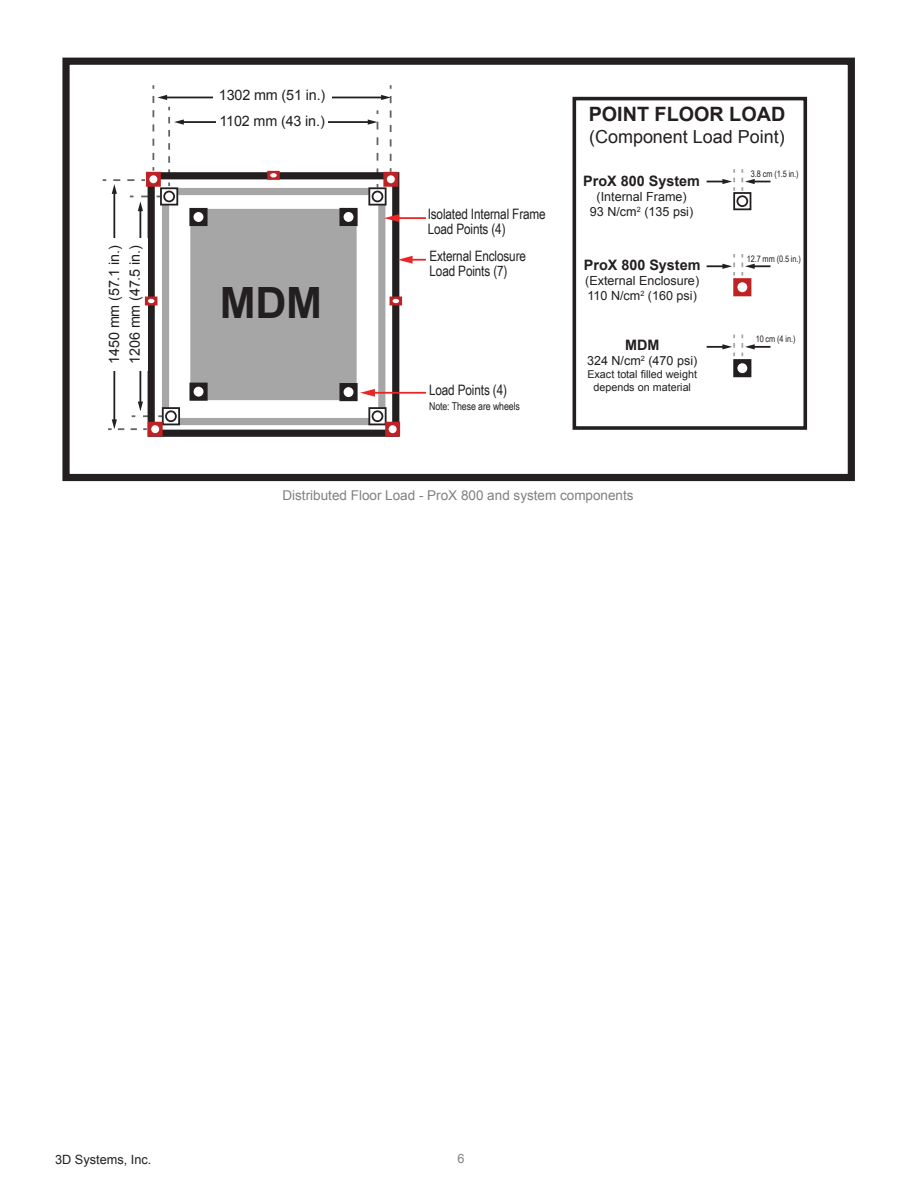
<style>
.page{position:relative;width:918px;height:1188px;background:#fff}
.page>*{position:absolute;margin:0;border:0;box-sizing:border-box;transform-origin:0 0}
.t1{font:700 43.2px "Arial";color:#231f20}
.t2{font:700 19.8px "Arial";color:#231f20}
.t3{font:18px "Arial";color:#231f20}
.t4{font:14.4px/14.4px "Arial Narrow";letter-spacing:-.01em;color:#231f20}
.t5{font:14.4px/25.7px "Arial";letter-spacing:-.01em;color:#231f20}
.t6{font:700 14.4px "Arial";color:#231f20}
.t7{font:13.5px "Arial";color:#808080}
.t8{font:12.75px "Arial";color:#231f20}
.t9{font:12.75px "Arial";color:#808181}
.t10{font:12.6px/15.1px "Arial";color:#231f20;text-align:center}
.t11{font:10.8px/12.9px "Arial";color:#231f20;text-align:center}
.t12{font:10.8px "Arial Narrow";letter-spacing:-.01em;color:#231f20}
.t13{font:9px "Arial Narrow";letter-spacing:-.01em;color:#231f20}
</style>
<div class="page">
<div style="left:62px;top:58px;width:793px;height:423px;border:7px solid #231f20"></div>
<div style="left:573px;top:97px;width:234px;height:333px;border:4px solid #231f20"></div>
<svg style="left:736px;top:196px;width:12px;height:11px"></svg>
<div style="left:733px;top:192px;width:18px;height:18px;border:2px solid #231f20"></div>
<div style="left:737px;top:195px;width:11px;height:12px;border:2px solid #231f20;border-radius:50%"></div>
<svg style="left:736px;top:281px;width:12px;height:12px"></svg>
<div style="left:733px;top:278px;width:18px;height:18px;border:2px solid #be2225"></div>
<div style="left:737px;top:282px;width:10px;height:10px;background:#fff;border-radius:50%"></div>
<svg style="left:736px;top:362px;width:12px;height:12px"></svg>
<div style="left:733px;top:359px;width:18px;height:18px;border:2px solid #231f20"></div>
<div style="left:737px;top:363px;width:10px;height:10px;background:#fff;border-radius:50%"></div>
<svg style="left:707px;top:169px;width:28px;height:22px"></svg>
<svg style="left:741px;top:169px;width:30px;height:22px"></svg>
<svg style="left:707px;top:254px;width:28px;height:22px"></svg>
<svg style="left:741px;top:254px;width:30px;height:22px"></svg>
<svg style="left:707px;top:335px;width:28px;height:21px"></svg>
<svg style="left:741px;top:335px;width:30px;height:21px"></svg>
<div style="left:148px;top:172px;width:251px;height:265px;border:7px solid #231f20"></div>
<div style="left:194px;top:212px;width:159px;height:185px;background:#a7a6a6"></div>
<svg style="left:371px;top:190px;width:13px;height:13px"></svg>
<div style="left:368px;top:187px;width:19px;height:19px;border:2px solid #231f20"></div>
<div style="left:372px;top:191px;width:11px;height:11px;border:2px solid #231f20;border-radius:50%"></div>
<svg style="left:165px;top:410px;width:12px;height:12px"></svg>
<div style="left:162px;top:407px;width:18px;height:18px;border:2px solid #231f20"></div>
<div style="left:165px;top:410px;width:12px;height:12px;border:2px solid #231f20;border-radius:50%"></div>
<svg style="left:371px;top:411px;width:13px;height:11px"></svg>
<div style="left:368px;top:407px;width:19px;height:18px;border:2px solid #231f20"></div>
<div style="left:372px;top:410px;width:11px;height:12px;border:2px solid #231f20;border-radius:50%"></div>
<svg style="left:192px;top:211px;width:13px;height:12px"></svg>
<div style="left:189px;top:208px;width:19px;height:18px;border:2px solid #231f20"></div>
<div style="left:194px;top:212px;width:9px;height:10px;background:#fff;border-radius:50%"></div>
<svg style="left:192px;top:386px;width:13px;height:12px"></svg>
<div style="left:189px;top:383px;width:19px;height:18px;border:2px solid #231f20"></div>
<div style="left:194px;top:387px;width:9px;height:10px;background:#fff;border-radius:50%"></div>
<svg style="left:342px;top:211px;width:13px;height:12px"></svg>
<div style="left:339px;top:208px;width:19px;height:18px;border:2px solid #231f20"></div>
<div style="left:344px;top:212px;width:9px;height:10px;background:#fff;border-radius:50%"></div>
<svg style="left:342px;top:386px;width:13px;height:12px"></svg>
<div style="left:339px;top:383px;width:19px;height:18px;border:2px solid #231f20"></div>
<div style="left:344px;top:387px;width:9px;height:10px;background:#fff;border-radius:50%"></div>
<svg style="left:151px;top:425px;width:9px;height:9px"></svg>
<div style="left:148px;top:422px;width:15px;height:15px;border:2px solid #be2225"></div>
<div style="left:151px;top:425px;width:8px;height:8px;background:#fff;border-radius:50%"></div>
<hr style="left:140px;top:209px;width:1px;height:194px;background:#231f20">
<hr style="left:113px;top:192px;width:2px;height:229px;background:#231f20">
<svg style="left:108px;top:402px;width:43px;height:28px"></svg>
<hr style="left:182px;top:121px;width:188px;height:2px;background:#231f20">
<hr style="left:165px;top:97px;width:218px;height:1px;background:#231f20">
<svg style="left:103px;top:95px;width:81px;height:116px"></svg>
<div style="left:213px;top:90px;width:118px;height:15px;background:#fff"></div>
<div style="left:216px;top:116px;width:112px;height:15px;background:#fff"></div>
<div style="left:105px;top:238px;width:22px;height:133px;background:#fff"></div>
<div style="left:126px;top:238px;width:22px;height:133px;background:#fff"></div>
<hr style="left:372px;top:392px;width:54px;height:2px;background:#e92624">
<svg style="left:360px;top:389px;width:15px;height:8px"></svg>
<hr style="left:396px;top:217px;width:30px;height:2px;background:#e92624">
<svg style="left:384px;top:214px;width:15px;height:8px"></svg>
<svg style="left:398px;top:256px;width:28px;height:8px"></svg>
<div style="left:267px;top:171px;width:13px;height:9px;border:2px solid #be2225"></div>
<svg style="left:270px;top:173px;width:7px;height:4px"></svg>
<div style="left:145px;top:297px;width:12px;height:8px;border:2px solid #be2225"></div>
<svg style="left:148px;top:299px;width:6px;height:4px"></svg>
<div style="left:383px;top:172px;width:15px;height:15px;border:2px solid #be2225"></div>
<svg style="left:387px;top:175px;width:8px;height:8px"></svg>
<svg style="left:388px;top:425px;width:9px;height:9px"></svg>
<div style="left:385px;top:422px;width:15px;height:15px;border:2px solid #be2225"></div>
<div style="left:389px;top:425px;width:8px;height:8px;background:#fff;border-radius:50%"></div>
<div style="left:390px;top:297px;width:12px;height:8px;border:2px solid #be2225"></div>
<svg style="left:393px;top:299px;width:6px;height:4px"></svg>
<svg style="left:368px;top:95px;width:24px;height:93px"></svg>
<p class="t5" style="left:104px;top:364px;width:120px;line-height:20.7px;rotate:-90deg">1450 mm (57.1 in.)<br>1206 mm (47.5 in.)</p>
<p class="t5" style="left:219px;top:83px;width:108px">1302 mm (51 in.)<br>1102 mm (43 in.)</p>
<h1 class="t1" style="left:220px;top:274px;width:104px">MDM</h1>
<p class="t4" style="left:428px;top:207px;width:120px">Isolated Internal Frame<br>Load Points (4)</p>
<p class="t4" style="left:430px;top:249px;width:98px">External Enclosure<br>Load Points (7)</p>
<p class="t4" style="left:429px;top:383px;width:79px">Load Points (4)</p>
<p class="t12" style="left:429px;top:398px;width:92px">Note: These are wheels</p>
<h2 class="t2" style="left:589px;top:101px;width:198px">POINT FLOOR LOAD</h2>
<h3 class="t3" style="left:589px;top:125px;width:197px">(Component Load Point)</h3>
<p class="t6" style="left:583px;top:171px;width:118px">ProX 800 System</p>
<p class="t10" style="left:590px;top:189px;width:105px">(Internal Frame)<br>93 N/cm<sup>2</sup> (135 psi)</p>
<p class="t13" style="left:751px;top:168px;width:49px">3.8 cm (1.5 in.)</p>
<p class="t6" style="left:584px;top:255px;width:118px">ProX 800 System</p>
<p class="t10" style="left:585px;top:273px;width:115px;text-align:left">(External Enclosure)<br>110 N/cm<sup>2</sup> (160 psi)</p>
<p class="t6" style="left:625px;top:335px;width:36px">MDM</p>
<p class="t10" style="left:587px;top:353px;width:112px">324 N/cm<sup>2</sup> (470 psi)</p>
<p class="t11" style="left:587px;top:368px;width:111px">Exact total filled weight depends on material</p>
<p class="t13" style="left:747px;top:252px;width:56px">12.7 mm (0.5 in.)</p>
<p class="t13" style="left:756px;top:332px;width:41px">10 cm (4 in.)</p>
<p class="t7" style="left:282px;top:487px;width:353px">Distributed Floor Load - ProX 800 and system components</p>
<p class="t8" style="left:55px;top:1151px;width:98px">3D Systems, Inc.</p>
<p class="t9" style="left:458px;top:1150px;width:9px">6</p>
</div>
